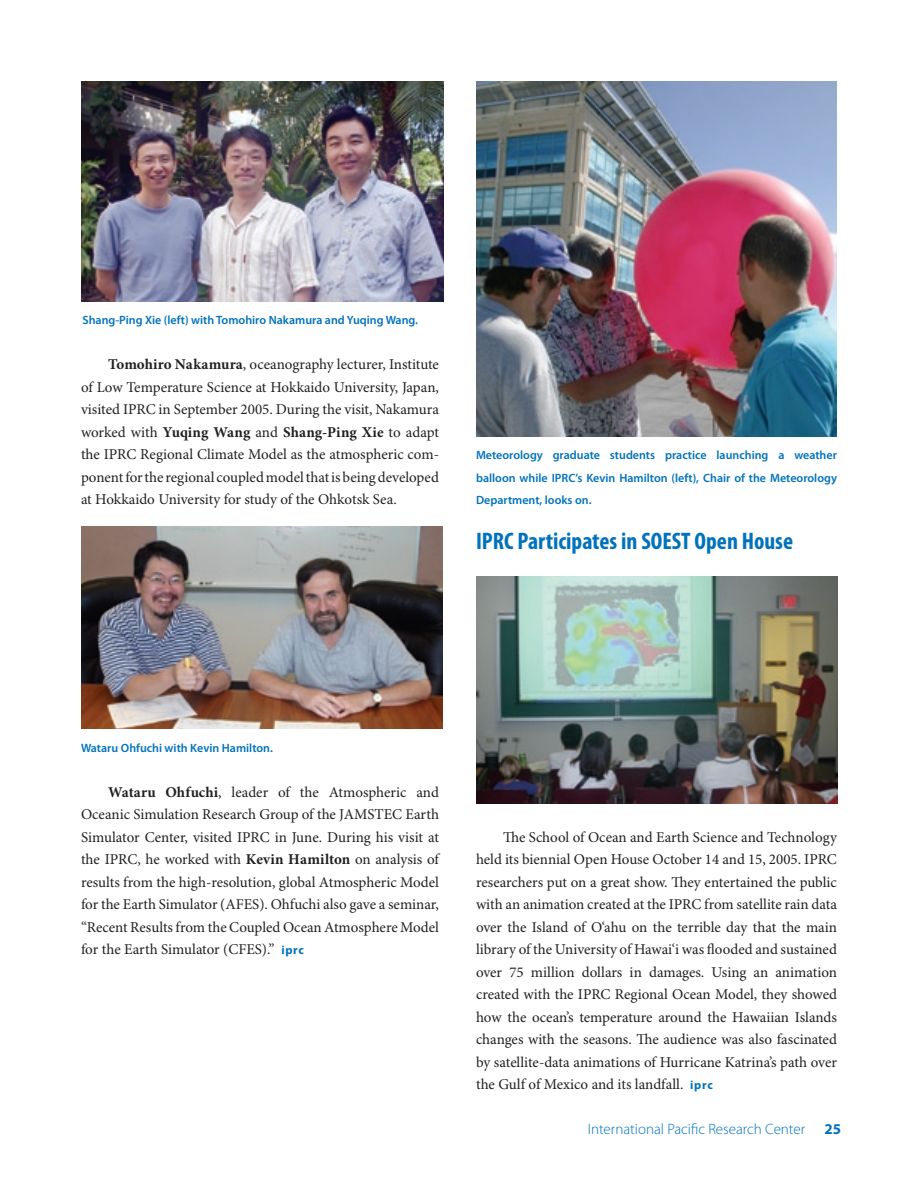
<style>
.page{position:relative;width:918px;height:1188px;background:#fff}
.page>*{position:absolute;margin:0;border:0;box-sizing:border-box;transform-origin:0 0}
.t1{font:700 condensed 24px "Myriad Pro";color:#0072bc}
.t2{font:15px/22.5px "Minion Pro";letter-spacing:-.005em;color:#231f20;text-align:justify}
.t3{font:300 15px "Myriad Pro";color:#0072bc}
.t4{font:700 15px "Myriad Pro";color:#0072bc}
.t5{font:600 12px/22.5px "Myriad Pro";color:#0072bc;text-align:justify}
.s1{font-weight:700}
.s2{font-family:"Myriad Pro";font-weight:700;font-size:12px;color:#0072bc}
</style>
<div class="page">
<img style="left:476px;top:82px;width:360px;height:354px">
<img style="left:81px;top:81px;width:363px;height:220px">
<img style="left:81px;top:526px;width:361px;height:203px">
<img style="left:476px;top:577px;width:361px;height:226px">
<p class="t5" style="left:82px;top:309px;width:337px">Shang-Ping Xie (left) with Tomohiro Nakamura and Yuqing Wang.</p>
<p class="t2" style="left:81px;top:354px;width:360px;text-indent:27px"><span class="s1">Tomohiro Nakamura</span>, oceanography lecturer, Institute of Low Temperature Science at Hokkaido University, Japan, visited IPRC in September 2005. During the visit, Nakamura worked with <span class="s1">Yuqing Wang</span> and <span class="s1">Shang-Ping Xie</span> to adapt the IPRC Regional Climate Model as the atmospheric com&shy;ponent for the regional coupled model that is being developed at Hokkaido University for study of the Ohkotsk Sea.</p>
<p class="t5" style="left:476px;top:444px;width:363px">Meteorology graduate students practice launching a weather balloon while IPRC’s Kevin Hamilton (left), Chair of the Meteorology Department, looks on.</p>
<h1 class="t1" style="left:476px;top:528px;width:319px">IPRC Participates in SOEST Open House</h1>
<p class="t5" style="left:81px;top:736px;width:193px">Wataru Ohfuchi with Kevin Hamilton.</p>
<p class="t2" style="left:81px;top:781px;width:360px;text-indent:27px"><span class="s1">Wataru Ohfuchi</span>, leader of the Atmospheric and Oceanic Simulation Research Group of the JAMSTEC Earth Simulator Center, visited IPRC in June. During his visit at the IPRC, he worked with <span class="s1">Kevin Hamilton</span> on analysis of results from the high-resolution, global Atmospheric Model for the Earth Simulator (AFES). Ohfuchi also gave a seminar, “Recent Results from the Coupled Ocean Atmosphere Model for the Earth Simulator (CFES).” <span class="s2">iprc</span></p>
<p class="t2" style="left:476px;top:826px;width:363px;text-indent:27px">The School of Ocean and Earth Science and Technology held its biennial Open House October 14 and 15, 2005. IPRC researchers put on a great show. They entertained the public with an animation created at the IPRC from satellite rain data over the Island of O‘ahu on the terrible day that the main library of the University of Hawai‘i was flooded and sustained over 75 million dollars in damages. Using an animation created with the IPRC Regional Ocean Model, they showed how the ocean’s temperature around the Hawaiian Islands changes with the seasons. The audience was also fascinated by satellite-data animations of Hurricane Katrina’s path over the Gulf of Mexico and its landfall. <span class="s2">iprc</span></p>
<p class="t3" style="left:588px;top:1121px;width:219px">International Pacific Research Center</p>
<p class="t4" style="left:825px;top:1121px;width:18px">25</p>
</div>
